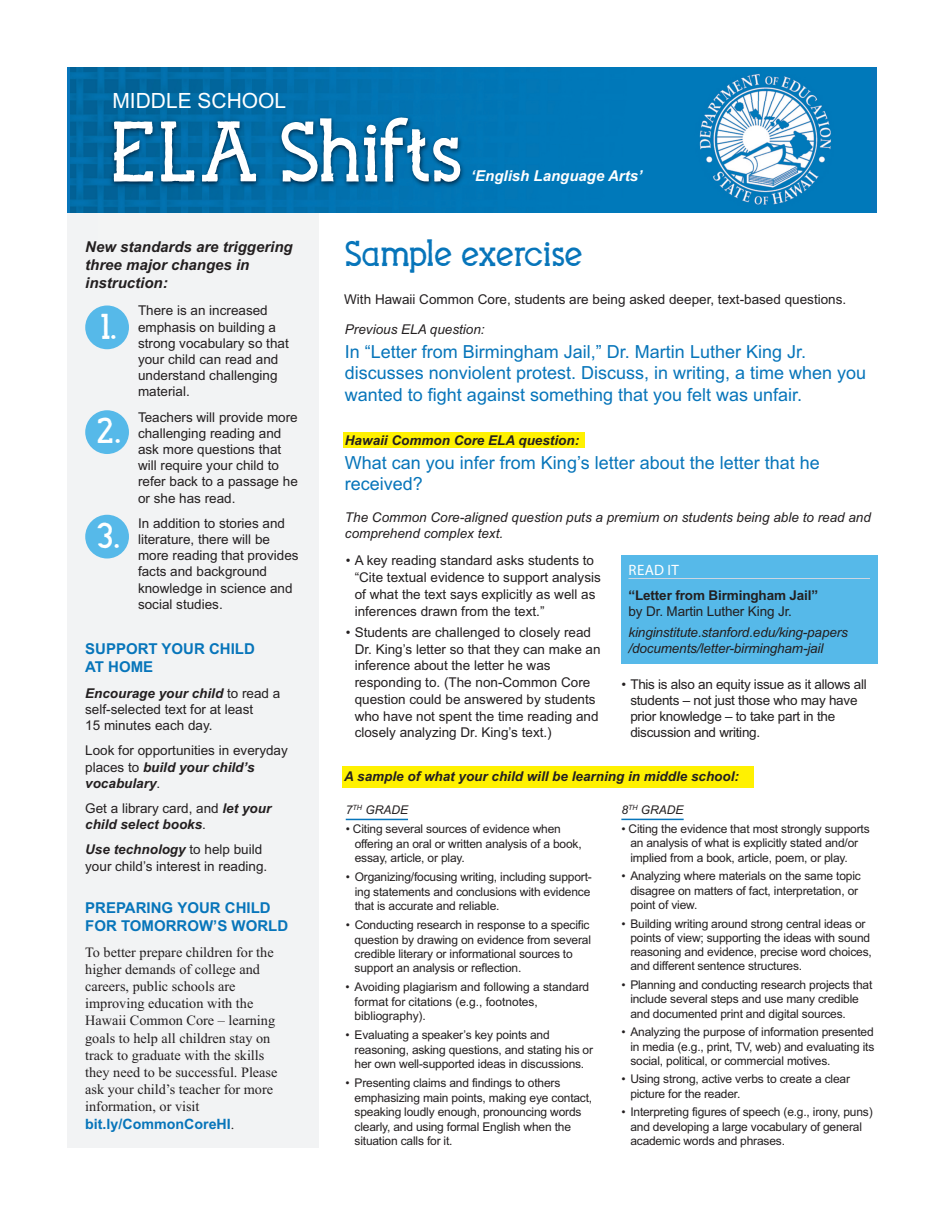
<style>
.page{position:relative;width:945px;height:1215px;background:#fff}
.page>*{position:absolute;margin:0;border:0;box-sizing:border-box;transform-origin:0 0}
.t1{font:85.5px "YWFT Soaka";letter-spacing:-.02em;color:#fff}
.t2{font:36px "YWFT Soaka";letter-spacing:-.04em;color:#0775ba}
.t3{font:36px "YWFT Soaka";color:#fff}
.t4{font:21px "Arial";color:#fff}
.t5{font:18px/21.6px "Arial";color:#0775ba}
.t6{font:700 15px/18px "Arial";color:#0775ba}
.t7{font:italic 700 15px/18px "Arial";color:#231f20}
.t8{font:italic 700 15px "Arial";color:#fff}
.t9{font:15px "Myriad Pro";letter-spacing:.02em;color:#fff}
.t10{font:14.25px/17.1px "Times New Roman";color:#231f20}
.t11{font:700 14.25px "Arial";color:#0775ba}
.t12{font:13.5px/16.2px "Arial";color:#231f20}
.t13{font:italic 13.5px/16.2px "Arial";color:#231f20}
.t14{font:italic 700 13.5px/16.2px "Arial";color:#231f20}
.t15{font:13.5px/16.2px "Arial";letter-spacing:-.02em;color:#231f20}
.t16{font:700 13.5px "Arial";letter-spacing:-.01em;color:#231f20}
.t17{font:12px/14.4px "Arial";letter-spacing:-.015em;color:#231f20}
.t18{font:italic 12px "Arial";color:#231f20}
.s1{font-weight:700;font-style:italic}
.s2{font-weight:400;font-style:normal}
.s3{font-family:"Times New Roman";font-weight:400;color:#231f20}
</style>
<div class="page">
<div style="left:343px;top:432px;width:241px;height:16px;background:#fff101"></div>
<div style="left:68px;top:209px;width:251px;height:939px;background:#f2f3f4"></div>
<img style="left:70px;top:68px;width:800px;height:145px">
<img style="left:98px;top:102px;width:692px;height:111px">
<div style="left:621px;top:556px;width:257px;height:108px;background:#56b9e9"></div>
<hr style="left:628px;top:578px;width:242px;height:1px;background:#cdd7e2">
<div style="left:342px;top:766px;width:411px;height:21px;background:#fff101"></div>
<hr style="left:346px;top:819px;width:62px;height:1px;background:#0775ba">
<hr style="left:621px;top:819px;width:63px;height:1px;background:#0775ba">
<div style="left:85px;top:306px;width:44px;height:43px;background:#56b9e9;border-radius:50%"></div>
<div style="left:85px;top:410px;width:44px;height:44px;background:#56b9e9;border-radius:50%"></div>
<div style="left:85px;top:515px;width:44px;height:44px;background:#56b9e9;border-radius:50%"></div>
<h3 class="t4" style="left:112px;top:88px;width:175px">MIDDLE SCHOOL</h3>
<h1 class="t1" style="left:108px;top:121px;width:358px">ELA Shifts</h1>
<p class="t8" style="left:471px;top:167px;width:173px">‘English Language Arts’</p>
<p class="t7" style="left:85px;top:237px;width:209px">New standards are triggering three major changes in instruction:</p>
<h2 class="t3" style="left:100px;top:313px;width:18px">1.</h2>
<h2 class="t3" style="left:96px;top:418px;width:27px">2.</h2>
<h2 class="t3" style="left:97px;top:523px;width:25px">3.</h2>
<p class="t12" style="left:138px;top:303px;width:152px">There is an increased emphasis on building a strong vocabulary so that your child can read and understand challenging material.</p>
<p class="t12" style="left:138px;top:409px;width:161px">Teachers will provide more challenging reading and ask more questions that will require your child to refer back to a passage he or she has read.</p>
<p class="t12" style="left:138px;top:515px;width:162px">In addition to stories and literature, there will be more reading that provides facts and background knowledge in science and social studies.</p>
<p class="t6" style="left:85px;top:640px;width:171px">SUPPORT YOUR CHILD<br>AT HOME</p>
<p class="t12" style="left:85px;top:685px;width:197px"><span class="s1">Encourage your child</span> to read a self-selected text for at least<br>15 minutes each day.</p>
<p class="t12" style="left:85px;top:743px;width:204px">Look for opportunities in everyday places to <span class="s1">build your child’s vocabulary</span>.</p>
<p class="t14" style="left:85px;top:800px;width:188px"><span class="s2">Get a library card, and</span> let your child select books<span class="s2">.</span></p>
<p class="t12" style="left:85px;top:842px;width:184px"><span class="s1">Use technology</span> to help build your child’s interest in reading.</p>
<p class="t6" style="left:85px;top:899px;width:205px">PREPARING YOUR CHILD<br>FOR TOMORROW’S WORLD</p>
<p class="t10" style="left:85px;top:944px;width:194px">To better prepare children for the higher demands of college and careers, public schools are improving education with the<br>Hawaii Common Core – learning goals to help all children stay on track to graduate with the skills they need to be successful. Please ask your child’s teacher for more information, or visit</p>
<p class="t11" style="left:85px;top:1115px;width:151px">bit.ly/CommonCoreHI<span class="s3">.</span></p>
<h2 class="t2" style="left:344px;top:241px;width:240px">Sample exercise</h2>
<p class="t12" style="left:344px;top:291px;width:504px">With Hawaii Common Core, students are being asked deeper, text-based questions.</p>
<p class="t13" style="left:345px;top:321px;width:141px">Previous ELA question:</p>
<h3 class="t5" style="left:345px;top:341px;width:523px">In “Letter from Birmingham Jail,” Dr. Martin Luther King Jr. discusses nonviolent protest. Discuss, in writing, a time when you wanted to fight against something that you felt was unfair.</h3>
<p class="t14" style="left:345px;top:432px;width:236px">Hawaii Common Core ELA question:</p>
<h3 class="t5" style="left:345px;top:451px;width:476px">What can you infer from King’s letter about the letter that he received?</h3>
<p class="t13" style="left:345px;top:509px;width:528px">The Common Core-aligned question puts a premium on students being able to read and comprehend complex text.</p>
<p class="t12" style="left:355px;top:552px;width:248px;line-height:16.8px;text-indent:-9px">• A key reading standard asks students to “Cite textual evidence to support analysis of what the text says explicitly as well as inferences drawn from the text.”</p>
<p class="t12" style="left:355px;top:624px;width:247px;line-height:16.8px;text-indent:-9px">• Students are challenged to closely read Dr. King’s letter so that they can make an inference about the letter he was responding to. (The non-Common Core question could be answered by students who have not spent the time reading and closely analyzing Dr. King’s text.)</p>
<p class="t9" style="left:629px;top:564px;width:52px">READ IT</p>
<p class="t16" style="left:628px;top:588px;width:191px">“Letter from Birmingham Jail”</p>
<p class="t12" style="left:629px;top:604px;width:165px">by Dr. Martin Luther King Jr.</p>
<p class="t13" style="left:628px;top:624px;width:221px">kinginstitute.stanford.edu/king-papers /documents/letter-birmingham-jail</p>
<p class="t15" style="left:630px;top:676px;width:238px;text-indent:-9px">• This is also an equity issue as it allows all students – not just those who may have prior knowledge – to take part in the discussion and writing.</p>
<p class="t14" style="left:344px;top:768px;width:396px">A sample of what your child will be learning in middle school:</p>
<p class="t18" style="left:346px;top:803px;width:64px">7<sup>TH</sup> GRADE</p>
<p class="t17" style="left:355px;top:822px;width:228px;text-indent:-9px">• Citing several sources of evidence when offering an oral or written analysis of a book, essay, article, or play.</p>
<p class="t17" style="left:355px;top:870px;width:239px;text-indent:-9px">• Organizing/focusing writing, including support&shy;ing statements and conclusions with evidence that is accurate and reliable.</p>
<p class="t17" style="left:355px;top:918px;width:238px;text-indent:-9px">• Conducting research in response to a specific question by drawing on evidence from several credible literary or informational sources to support an analysis or reflection.</p>
<p class="t17" style="left:355px;top:980px;width:236px;text-indent:-9px">• Avoiding plagiarism and following a standard format for citations (e.g., footnotes, bibliography).</p>
<p class="t17" style="left:355px;top:1028px;width:240px;text-indent:-9px">• Evaluating a speaker’s key points and reasoning, asking questions, and stating his or her own well-supported ideas in discussions.</p>
<p class="t17" style="left:355px;top:1076px;width:239px;text-indent:-9px">• Presenting claims and findings to others emphasizing main points, making eye contact, speaking loudly enough, pronouncing words clearly, and using formal English when the situation calls for it.</p>
<p class="t18" style="left:621px;top:803px;width:64px">8<sup>TH</sup> GRADE</p>
<p class="t17" style="left:630px;top:822px;width:241px;text-indent:-9px">• Citing the evidence that most strongly supports an analysis of what is explicitly stated and/or implied from a book, article, poem, or play.</p>
<p class="t17" style="left:630px;top:869px;width:232px;text-indent:-9px">• Analyzing where materials on the same topic disagree on matters of fact, interpretation, or point of view.</p>
<p class="t17" style="left:630px;top:916px;width:243px;text-indent:-9px">• Building writing around strong central ideas or points of view; supporting the ideas with sound reasoning and evidence, precise word choices, and different sentence structures.</p>
<p class="t17" style="left:630px;top:978px;width:244px;text-indent:-9px">• Planning and conducting research projects that include several steps and use many credible and documented print and digital sources.</p>
<p class="t17" style="left:630px;top:1025px;width:245px;text-align:justify;text-indent:-9px">• Analyzing the purpose of information presented in media (e.g., print, TV, web) and evaluating its social, political, or commercial motives.</p>
<p class="t17" style="left:630px;top:1072px;width:221px;text-indent:-9px">• Using strong, active verbs to create a clear picture for the reader.</p>
<p class="t17" style="left:630px;top:1105px;width:244px;text-indent:-9px">• Interpreting figures of speech (e.g., irony, puns) and developing a large vocabulary of general academic words and phrases.</p>
</div>
